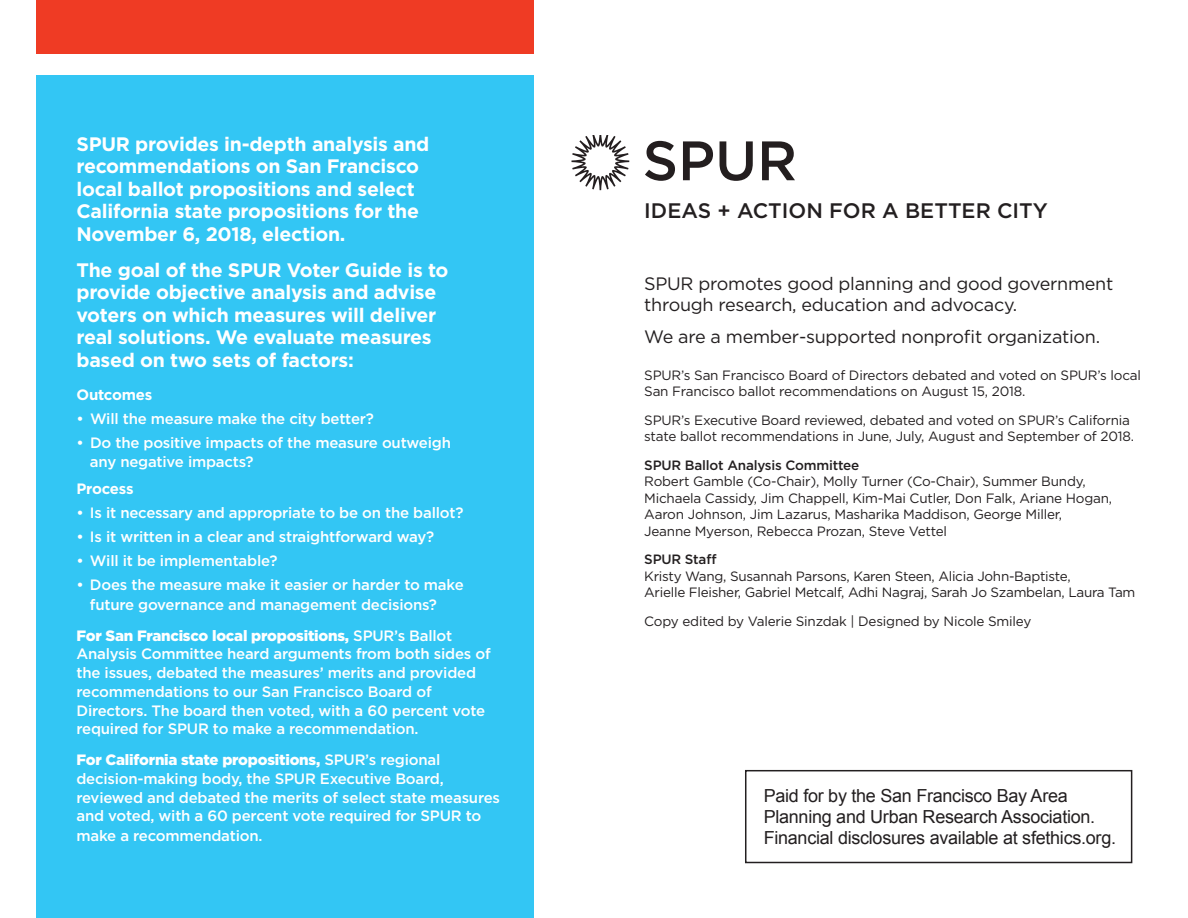
<style>
.page{position:relative;width:1188px;height:918px;background:#fff}
.page>*{position:absolute;margin:0;border:0;box-sizing:border-box;transform-origin:0 0}
.t1{font:500 21px "Gotham";color:#231f20}
.t2{font:700 19.5px/22.5px "Gotham";letter-spacing:-.015em;color:#fff}
.t3{font:18px/21px "Gotham";letter-spacing:-.015em;color:#231f20}
.t4{font:18px/21px "Arial";letter-spacing:-.015em;color:#231f20}
.t5{font:500 15px/18.8px "Gotham";letter-spacing:-.015em;color:#fff}
.t6{font:700 15px "Gotham";letter-spacing:-.015em;color:#fff}
.t7{font:13.5px/16.5px "Gotham";letter-spacing:-.015em;color:#231f20}
.t8{font:500 13.5px "Gotham";letter-spacing:-.015em;color:#231f20}
.s1{font-weight:900}
</style>
<div class="page">
<div style="left:36px;top:75px;width:498px;height:843px;background:#33c6f4"></div>
<div style="left:36px;top:0;width:498px;height:54px;background:#ef3b24"></div>
<svg style="left:645px;top:141px;width:30px;height:40px"></svg>
<svg style="left:683px;top:141px;width:30px;height:39px"></svg>
<svg style="left:720px;top:141px;width:33px;height:40px"></svg>
<svg style="left:762px;top:141px;width:33px;height:39px"></svg>
<svg style="left:572px;top:135px;width:57px;height:55px"></svg>
<div style="left:745px;top:770px;width:387px;height:93px;border:2px solid #231f20"></div>
<h2 class="t2" style="left:76px;top:133px;width:354px">SPUR provides in-depth analysis and recommendations on San Francisco local ballot propositions and select California state propositions for the November 6, 2018, election.</h2>
<h2 class="t2" style="left:76px;top:259px;width:374px">The goal of the SPUR Voter Guide is to provide objective analysis and advise voters on which measures will deliver real solutions. We evaluate measures based on two sets of factors:</h2>
<p class="t6" style="left:76px;top:385px;width:77px">Outcomes</p>
<p class="t5" style="left:76px;top:409px;width:299px">• Will the measure make the city better?</p>
<p class="t5" style="left:90px;top:433px;width:362px;line-height:19.5px;text-indent:-13px">• Do the positive impacts of the measure outweigh any negative impacts?</p>
<p class="t6" style="left:76px;top:479px;width:59px">Process</p>
<p class="t5" style="left:76px;top:504px;width:388px">• Is it necessary and appropriate to be on the ballot?</p>
<p class="t5" style="left:76px;top:528px;width:359px">• Is it written in a clear and straightforward way?</p>
<p class="t5" style="left:76px;top:552px;width:202px">• Will it be implementable?</p>
<p class="t5" style="left:90px;top:575px;width:375px;line-height:19.5px;text-indent:-14px">• Does the measure make it easier or harder to make future governance and management decisions?</p>
<p class="t5" style="left:76px;top:626px;width:416px"><span class="s1">For San Francisco local propositions,</span> SPUR’s Ballot Analysis Committee heard arguments from both sides of the issues, debated the measures’ merits and provided recommendations to our San Francisco Board of Directors. The board then voted, with a 60 percent vote required for SPUR to make a recommendation.</p>
<p class="t5" style="left:76px;top:750px;width:425px"><span class="s1">For California state propositions,</span> SPUR’s regional decision-making body, the SPUR Executive Board, reviewed and debated the merits of select state measures and voted, with a 60 percent vote required for SPUR to make a recommendation.</p>
<h1 class="t1" style="left:644px;top:197px;width:405px">IDEAS + ACTION FOR A BETTER CITY</h1>
<p class="t3" style="left:644px;top:273px;width:471px">SPUR promotes good planning and good government through research, education and advocacy.</p>
<p class="t3" style="left:644px;top:326px;width:457px">We are a member-supported nonprofit organization.</p>
<p class="t7" style="left:644px;top:366px;width:498px">SPUR’s San Francisco Board of Directors debated and voted on SPUR’s local<br>San Francisco ballot recommendations on August 15, 2018.</p>
<p class="t7" style="left:644px;top:411px;width:491px">SPUR’s Executive Board reviewed, debated and voted on SPUR’s California state ballot recommendations in June, July, August and September of 2018.</p>
<p class="t8" style="left:644px;top:456px;width:217px">SPUR Ballot Analysis Committee</p>
<p class="t7" style="left:644px;top:473px;width:469px">Robert Gamble (Co-Chair), Molly Turner (Co-Chair), Summer Bundy, Michaela Cassidy, Jim Chappell, Kim-Mai Cutler, Don Falk, Ariane Hogan, Aaron Johnson, Jim Lazarus, Masharika Maddison, George Miller, Jeanne Myerson, Rebecca Prozan, Steve Vettel</p>
<p class="t8" style="left:644px;top:551px;width:74px">SPUR Staff</p>
<p class="t7" style="left:644px;top:567px;width:493px">Kristy Wang, Susannah Parsons, Karen Steen, Alicia John-Baptiste,<br>Arielle Fleisher, Gabriel Metcalf, Adhi Nagraj, Sarah Jo Szambelan, Laura Tam</p>
<p class="t7" style="left:644px;top:612px;width:389px">Copy edited by Valerie Sinzdak | Designed by Nicole Smiley</p>
<p class="t4" style="left:764px;top:785px;width:354px">Paid for by the San Francisco Bay Area<br>Planning and Urban Research Association.<br>Financial disclosures available at sfethics.org.</p>
</div>
